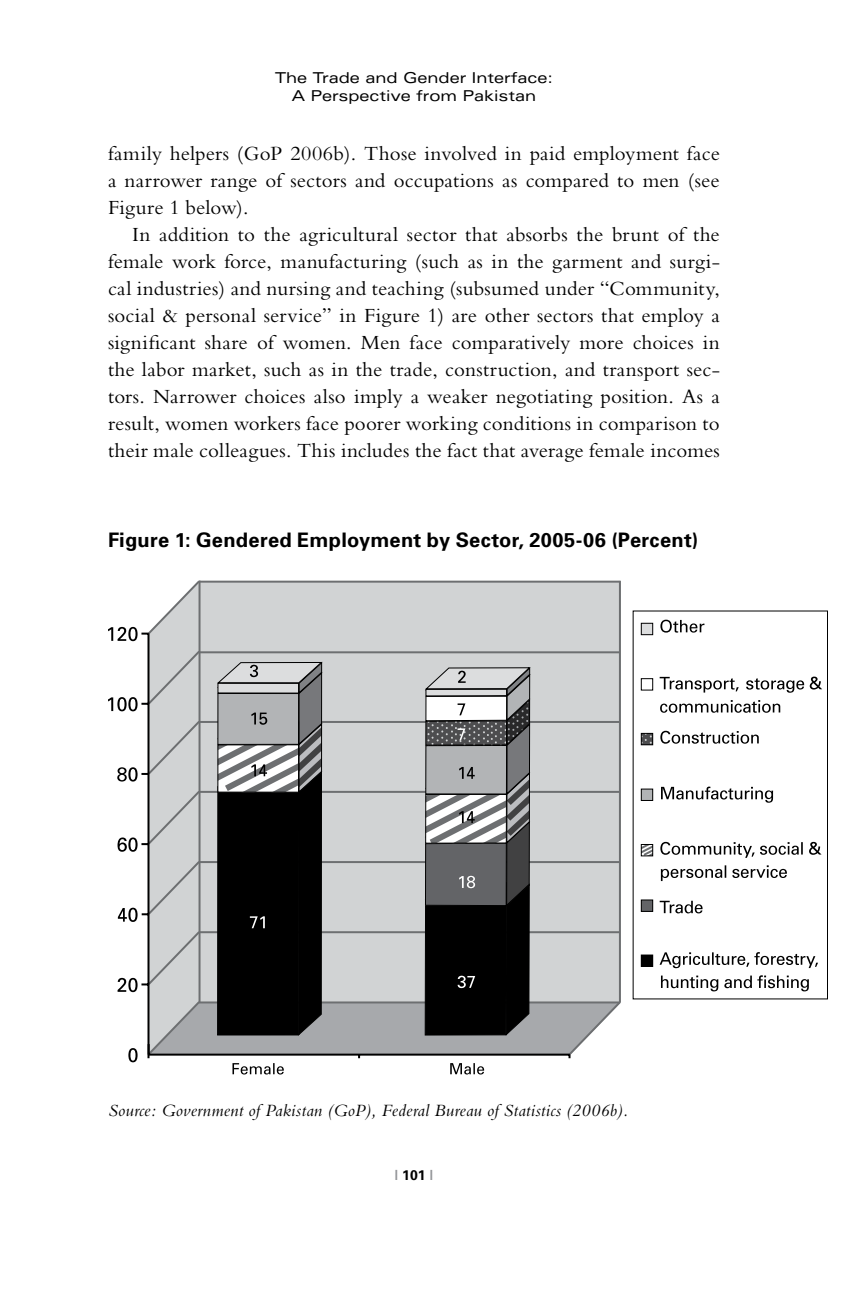
<style>
.page{position:relative;width:864px;height:1296px;background:#fff}
.page>*{position:absolute;margin:0;border:0;box-sizing:border-box;transform-origin:0 0}
.t1{font:21px/27px "Bembo";letter-spacing:.01em;color:#000;text-align:justify}
.t2{font:700 20px "Univers";letter-spacing:.015em;color:#000}
.t3{font:italic 18px "Bembo";letter-spacing:.015em;color:#000}
.t4{font:expanded 15px/18px "Univers";color:#000;text-align:center}
.t5{font:700 14px "Univers";color:#000}
.s1{color:#939598}
</style>
<div class="page">
<div style="left:150px;top:583px;width:469px;height:66px;background:#d1d3d4"></div>
<hr style="left:199px;top:581px;width:420px;height:2px;background:#6d6f71">
<hr style="left:199px;top:581px;width:2px;height:421px;background:#6d6f71">
<hr style="left:619px;top:581px;width:2px;height:422px;background:#6d6f71">
<hr style="left:148px;top:634px;width:2px;height:424px;background:#000">
<svg style="left:108px;top:580px;width:94px;height:61px"></svg>
<div style="left:633px;top:611px;width:195px;height:388px;border:1px solid #000"></div>
<div style="left:641px;top:623px;width:12px;height:12px;background:#dcddde"></div>
<div style="left:641px;top:623px;width:12px;height:12px;border:1px solid #000"></div>
<div style="left:641px;top:678px;width:12px;height:13px;border:1px solid #000"></div>
<div style="left:641px;top:789px;width:12px;height:11px;background:#b2b4b6"></div>
<div style="left:641px;top:789px;width:12px;height:12px;border:1px solid #000"></div>
<svg style="left:643px;top:846px;width:8px;height:8px"></svg>
<div style="left:641px;top:844px;width:12px;height:12px;border:1px solid #000"></div>
<div style="left:641px;top:900px;width:12px;height:11px;background:#636467"></div>
<div style="left:641px;top:899px;width:12px;height:13px;border:1px solid #000"></div>
<div style="left:641px;top:955px;width:12px;height:11px;background:#000"></div>
<div style="left:641px;top:955px;width:12px;height:12px;border:1px solid #000"></div>
<svg style="left:660px;top:620px;width:44px;height:13px"></svg>
<svg style="left:660px;top:700px;width:120px;height:13px"></svg>
<svg style="left:641px;top:731px;width:118px;height:14px"></svg>
<svg style="left:661px;top:787px;width:112px;height:16px"></svg>
<svg style="left:661px;top:865px;width:126px;height:16px"></svg>
<svg style="left:660px;top:842px;width:162px;height:16px"></svg>
<svg style="left:660px;top:901px;width:43px;height:12px"></svg>
<svg style="left:661px;top:975px;width:148px;height:16px"></svg>
<svg style="left:660px;top:952px;width:158px;height:16px"></svg>
<svg style="left:108px;top:649px;width:513px;height:426px"></svg>
<svg style="left:660px;top:677px;width:162px;height:16px"></svg>
<p class="t4" style="left:275px;top:69px;width:279px">The Trade and Gender Interface:<br>A Perspective from Pakistan</p>
<p class="t1" style="left:108px;top:140px;width:613px">family helpers (GoP 2006b). Those involved in paid employment face a narrower range of sectors and occupations as compared to men (see Figure 1 below).</p>
<p class="t1" style="left:108px;top:221px;width:614px;text-indent:24px">In addition to the agricultural sector that absorbs the brunt of the female work force, manufacturing (such as in the garment and surgi&shy;cal industries) and nursing and teaching (subsumed under “Community, social &amp; personal service” in Figure 1) are other sectors that employ a significant share of women. Men face comparatively more choices in the labor market, such as in the trade, construction, and transport sec&shy;tors. Narrower choices also imply a weaker negotiating position. As a result, women workers face poorer working conditions in comparison to their male colleagues. This includes the fact that average female incomes</p>
<p class="t2" style="left:108px;top:527px;width:592px">Figure 1: Gendered Employment by Sector, 2005-06 (Percent)</p>
<p class="t3" style="left:108px;top:1100px;width:522px">Source: Government of Pakistan (GoP), Federal Bureau of Statistics (2006b).</p>
<p class="t5" style="left:395px;top:1166px;width:40px"><span class="s1">|</span> 101 <span class="s1">|</span></p>
</div>
